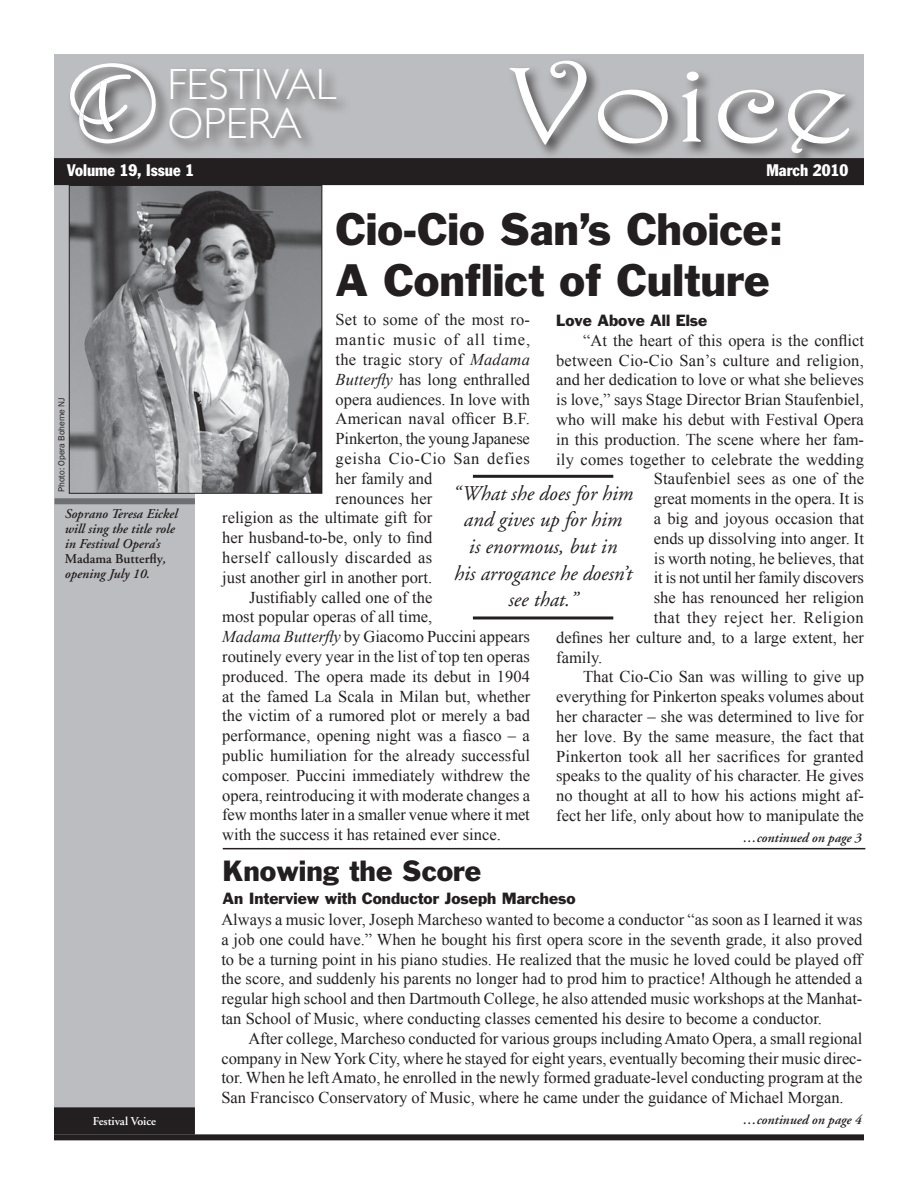
<style>
.page{position:relative;width:918px;height:1188px;background:#fff}
.page>*{position:absolute;margin:0;border:0;box-sizing:border-box;transform-origin:0 0}
.t1{font:108px "Harrington";color:#fff;scale:1.3 1}
.t2{font:300 43.95px/39px "Gill Sans";color:#fff}
.t3{font:42px/50.4px "Franklin Gothic";color:#231f20}
.t4{font:27px "Franklin Gothic";color:#231f20}
.t5{font:italic 21px/26.7px "Adobe Garamond";color:#231f20;text-align:center}
.t6{font:16.5px/19.8px "Times New Roman";color:#231f20;text-align:justify}
.t7{font:16.5px "Times New Roman";letter-spacing:.02em;color:#231f20}
.t8{font:16.5px "Times New Roman";letter-spacing:.03em;color:#231f20}
.t9{font:condensed 16.5px "Franklin Gothic";color:#fff}
.t10{font:16.5px "Times New Roman";letter-spacing:.04em;color:#231f20}
.t11{font:16.5px "Times New Roman";letter-spacing:.055em;color:#231f20}
.t12{font:15px "Franklin Gothic";color:#231f20}
.t13{font:italic 600 13.5px/15px "Adobe Garamond";color:#231f20}
.t14{font:600 12px "Adobe Garamond";color:#fff}
.t15{font:9px "Franklin Gothic";color:#231f20}
.s1{font-style:normal}
.s2{font-style:italic}
</style>
<div class="page">
<div style="left:54px;top:55px;width:141px;height:1080px;background:#bcbdc0"></div>
<div style="left:54px;top:54px;width:810px;height:131px;background:#bcbdc0"></div>
<div style="left:55px;top:159px;width:808px;height:25px;background:#231f20"></div>
<div style="left:54px;top:158px;width:810px;height:27px;border:2px solid #231f20"></div>
<div style="left:506px;top:56px;width:357px;height:112px;background:#231f20;opacity:.77"></div>
<div style="left:54px;top:1134px;width:810px;height:6px;background:#231f20"></div>
<div style="left:55px;top:1108px;width:139px;height:26px;background:#231f20"></div>
<div style="left:54px;top:1107px;width:141px;height:27px;border:2px solid #231f20"></div>
<div style="left:66px;top:60px;width:284px;height:99px;background:#231f20;opacity:.77"></div>
<svg style="left:70px;top:63px;width:88px;height:80px"></svg>
<hr style="left:223px;top:848px;width:642px;height:1px;background:#231f20">
<img style="left:71px;top:187px;width:249px;height:304px">
<div style="left:69px;top:185px;width:253px;height:308px;border:1px solid #231f20"></div>
<hr style="left:473px;top:475px;width:140px;height:3px;background:#231f20">
<hr style="left:473px;top:616px;width:140px;height:3px;background:#231f20">
<div style="left:55px;top:498px;width:140px;height:6px;background:#6d6f71"></div>
<h1 class="t1" style="left:504px;top:40px;width:268px">Voice</h1>
<h2 class="t2" style="left:167px;top:65px;width:171px">FESTIVAL<br>OPERA</h2>
<p class="t9" style="left:67px;top:160px;width:128px">Volume 19, Issue 1</p>
<p class="t9" style="left:766px;top:160px;width:83px">March 2010</p>
<p class="t15" style="left:56px;top:492px;width:96px;rotate:-90deg">Photo: Opera Boheme NJ</p>
<p class="t13" style="left:65px;top:507px;width:114px">Soprano Teresa Eickel will sing the title role in Festival Opera’s<br><span class="s1">Madama Butterfly</span>, opening July 10.</p>
<p class="t14" style="left:93px;top:1115px;width:65px">Festival Voice</p>
<h3 class="t3" style="left:336px;top:204px;width:450px">Cio-Cio San’s Choice:<br>A Conflict of Culture</h3>
<p class="t6" style="left:336px;top:310px;width:196px">Set to some of the most ro-</p>
<p class="t11" style="left:336px;top:329px;width:196px">mantic music of all time,</p>
<p class="t6" style="left:336px;top:349px;width:196px">the tragic story of <span class="s2">Madama</span></p>
<p class="t6" style="left:336px;top:369px;width:196px"><span class="s2">Butterfly</span> has long enthralled</p>
<p class="t6" style="left:336px;top:389px;width:196px">opera audiences. In love with</p>
<p class="t6" style="left:336px;top:409px;width:196px">American naval officer B.F.</p>
<p class="t6" style="left:336px;top:428px;width:196px">Pinkerton, the young Japanese</p>
<p class="t10" style="left:336px;top:447px;width:196px">geisha Cio-Cio San defies</p>
<p class="t6" style="left:336px;top:468px;width:98px">her family and</p>
<p class="t6" style="left:336px;top:488px;width:98px">renounces her</p>
<p class="t6" style="left:222px;top:508px;width:212px">religion as the ultimate gift for</p>
<p class="t6" style="left:222px;top:527px;width:212px">her husband-to-be, only to find</p>
<p class="t7" style="left:222px;top:546px;width:212px">herself callously discarded as</p>
<p class="t6" style="left:222px;top:567px;width:211px">just another girl in another port.</p>
<p class="t6" style="left:249px;top:587px;width:185px">Justifiably called one of the</p>
<p class="t6" style="left:222px;top:607px;width:212px">most popular operas of all time,</p>
<p class="t6" style="left:222px;top:626px;width:309px"><span class="s2">Madama Butterfly</span> by Giacomo Puccini appears</p>
<p class="t6" style="left:222px;top:646px;width:309px">routinely every year in the list of top ten operas</p>
<p class="t6" style="left:222px;top:666px;width:309px">produced. The opera made its debut in 1904</p>
<p class="t6" style="left:222px;top:686px;width:309px">at the famed La Scala in Milan but, whether</p>
<p class="t6" style="left:222px;top:706px;width:309px">the victim of a rumored plot or merely a bad</p>
<p class="t6" style="left:222px;top:725px;width:309px">performance, opening night was a fiasco – a</p>
<p class="t6" style="left:222px;top:745px;width:309px">public humiliation for the already successful</p>
<p class="t6" style="left:222px;top:765px;width:309px">composer. Puccini immediately withdrew the</p>
<p class="t6" style="left:222px;top:785px;width:309px">opera, reintroducing it with moderate changes a</p>
<p class="t6" style="left:222px;top:805px;width:309px">few months later in a smaller venue where it met</p>
<p class="t6" style="left:222px;top:824px;width:280px">with the success it has retained ever since.</p>
<p class="t12" style="left:556px;top:311px;width:153px">Love Above All Else</p>
<p class="t6" style="left:583px;top:330px;width:282px">“At the heart of this opera is the conflict</p>
<p class="t6" style="left:556px;top:350px;width:309px">between Cio-Cio San’s culture and religion,</p>
<p class="t6" style="left:556px;top:370px;width:309px">and her dedication to love or what she believes</p>
<p class="t6" style="left:556px;top:389px;width:309px">is love,” says Stage Director Brian Staufenbiel,</p>
<p class="t6" style="left:556px;top:409px;width:309px">who will make his debut with Festival Opera</p>
<p class="t6" style="left:556px;top:429px;width:309px">in this production. The scene where her fam-</p>
<p class="t6" style="left:556px;top:449px;width:309px">ily comes together to celebrate the wedding</p>
<p class="t6" style="left:654px;top:469px;width:212px">Staufenbiel sees as one of the</p>
<p class="t6" style="left:654px;top:488px;width:212px">great moments in the opera. It is</p>
<p class="t6" style="left:654px;top:508px;width:212px">a big and joyous occasion that</p>
<p class="t6" style="left:654px;top:528px;width:212px">ends up dissolving into anger. It</p>
<p class="t6" style="left:654px;top:548px;width:212px">is worth noting, he believes, that</p>
<p class="t6" style="left:654px;top:568px;width:212px">it is not until her family discovers</p>
<p class="t6" style="left:654px;top:587px;width:212px">she has renounced her religion</p>
<p class="t8" style="left:654px;top:606px;width:212px">that they reject her. Religion</p>
<p class="t6" style="left:556px;top:627px;width:309px">defines her culture and, to a large extent, her</p>
<p class="t6" style="left:556px;top:647px;width:48px">family.</p>
<p class="t6" style="left:583px;top:667px;width:282px">That Cio-Cio San was willing to give up</p>
<p class="t6" style="left:556px;top:686px;width:309px">everything for Pinkerton speaks volumes about</p>
<p class="t6" style="left:556px;top:706px;width:309px">her character – she was determined to live for</p>
<p class="t6" style="left:556px;top:726px;width:309px">her love. By the same measure, the fact that</p>
<p class="t6" style="left:556px;top:746px;width:309px">Pinkerton took all her sacrifices for granted</p>
<p class="t6" style="left:556px;top:766px;width:309px">speaks to the quality of his character. He gives</p>
<p class="t6" style="left:556px;top:785px;width:309px">no thought at all to how his actions might af-</p>
<p class="t6" style="left:556px;top:805px;width:309px">fect her life, only about how to manipulate the</p>
<p class="t13" style="left:743px;top:830px;width:120px">…continued on page 3</p>
<p class="t5" style="left:453px;top:480px;width:182px">“What she does for him and gives up for him<br>is enormous, but in<br>his arrogance he doesn’t see that.”</p>
<h3 class="t4" style="left:222px;top:854px;width:260px">Knowing the Score</h3>
<p class="t12" style="left:222px;top:889px;width:355px">An Interview with Conductor Joseph Marcheso</p>
<p class="t6" style="left:221px;top:909px;width:643px">Always a music lover, Joseph Marcheso wanted to become a conductor “as soon as I learned it was a job one could have.” When he bought his first opera score in the seventh grade, it also proved to be a turning point in his piano studies. He realized that the music he loved could be played off the score, and suddenly his parents no longer had to prod him to practice! Although he attended a regular high school and then Dartmouth College, he also attended music workshops at the Manhat&shy;tan School of Music, where conducting classes cemented his desire to become a conductor.</p>
<p class="t6" style="left:221px;top:1028px;width:643px;text-indent:27px">After college, Marcheso conducted for various groups including Amato Opera, a small regional company in New York City, where he stayed for eight years, eventually becoming their music direc&shy;tor. When he left Amato, he enrolled in the newly formed graduate-level conducting program at the San Francisco Conservatory of Music, where he came under the guidance of Michael Morgan.</p>
<p class="t13" style="left:743px;top:1112px;width:120px">…continued on page 4</p>
</div>
